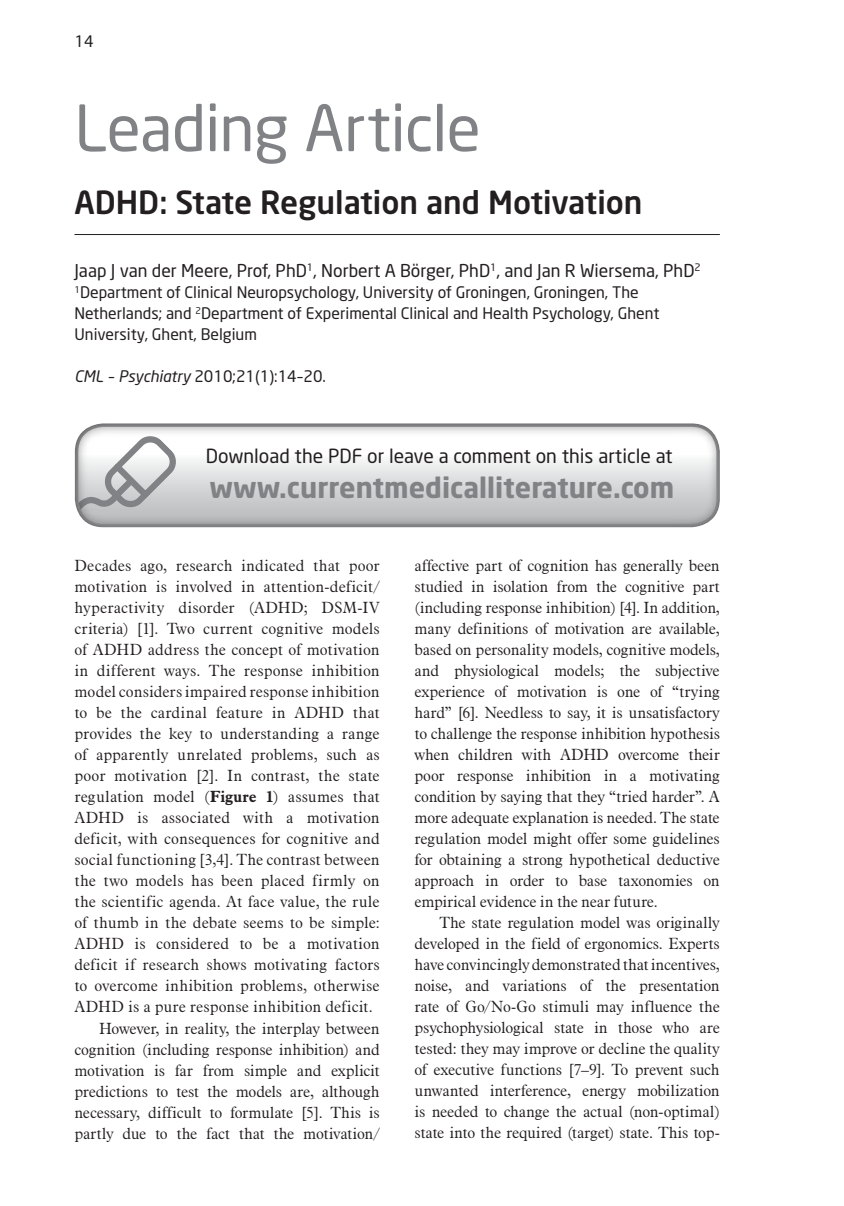
<style>
.page{position:relative;width:844px;height:1206px;background:#fff}
.page>*{position:absolute;margin:0;border:0;box-sizing:border-box;transform-origin:0 0}
.t1{font:63px "Neo Sans";letter-spacing:-.01em;color:#808285}
.t2{font:500 31.5px "Neo Sans";color:#231f20}
.t3{font:700 28px "Neo Sans";color:#808285}
.t4{font:19.25px "Neo Sans";color:#231f20}
.t5{font:17.5px "Neo Sans";color:#231f20}
.t6{font:300 15.75px/21px "Aldine 721 BT";letter-spacing:-.005em;color:#231f20;text-align:justify}
.t7{font:15.75px/21px "Neo Sans";color:#231f20}
.t8{font:300 15.75px "Aldine 721 BT";letter-spacing:-.025em;color:#231f20}
.s1{font-style:italic}
.s2{font-weight:700}
</style>
<div class="page">
<div style="left:72px;top:421px;width:648px;height:107px;background:#231f20;opacity:.75"></div>
<hr style="left:74px;top:234px;width:645px;height:1px;background:#231f20">
<p class="t7" style="left:74px;top:31px;width:21px">14</p>
<h1 class="t1" style="left:74px;top:89px;width:408px">Leading Article</h1>
<h2 class="t2" style="left:74px;top:183px;width:569px">ADHD: State Regulation and Motivation</h2>
<p class="t5" style="left:74px;top:260px;width:627px">Jaap J van der Meere, Prof, PhD<sup>1</sup>, Norbert A Börger, PhD<sup>1</sup>, and Jan R Wiersema, PhD<sup>2</sup></p>
<p class="t7" style="left:74px;top:282px;width:586px"><sup>1</sup>Department of Clinical Neuropsychology, University of Groningen, Groningen, The<br>Netherlands; and <sup>2</sup>Department of Experimental Clinical and Health Psychology, Ghent<br>University, Ghent, Belgium</p>
<p class="t7" style="left:74px;top:366px;width:253px"><span class="s1">CML – Psychiatry</span> 2010;21(1):14–20.</p>
<p class="t4" style="left:206px;top:443px;width:468px">Download the PDF or leave a comment on this article at</p>
<h3 class="t3" style="left:209px;top:470px;width:466px">www.currentmedicalliterature.com</h3>
<p class="t6" style="left:74px;top:555px;width:307px">Decades ago, research indicated that poor</p>
<p class="t6" style="left:74px;top:576px;width:307px">motivation is involved in attention-deficit/</p>
<p class="t6" style="left:74px;top:597px;width:307px">hyperactivity disorder (ADHD; DSM-IV</p>
<p class="t6" style="left:74px;top:618px;width:307px">criteria) [1]. Two current cognitive models</p>
<p class="t6" style="left:74px;top:639px;width:307px">of ADHD address the concept of motivation</p>
<p class="t6" style="left:74px;top:660px;width:307px">in different ways. The response inhibition</p>
<p class="t6" style="left:74px;top:681px;width:307px">model considers impaired response inhibition</p>
<p class="t6" style="left:74px;top:702px;width:307px">to be the cardinal feature in ADHD that</p>
<p class="t6" style="left:74px;top:723px;width:307px">provides the key to understanding a range</p>
<p class="t6" style="left:74px;top:744px;width:307px">of apparently unrelated problems, such as</p>
<p class="t6" style="left:74px;top:765px;width:307px">poor motivation [2]. In contrast, the state</p>
<p class="t6" style="left:74px;top:786px;width:307px">regulation model (<span class="s2">Figure 1</span>) assumes that</p>
<p class="t6" style="left:74px;top:807px;width:307px">ADHD is associated with a motivation</p>
<p class="t6" style="left:74px;top:828px;width:307px">deficit, with consequences for cognitive and</p>
<p class="t6" style="left:74px;top:849px;width:307px">social functioning [3,4]. The contrast between</p>
<p class="t6" style="left:74px;top:870px;width:307px">the two models has been placed firmly on</p>
<p class="t6" style="left:74px;top:891px;width:307px">the scientific agenda. At face value, the rule</p>
<p class="t6" style="left:74px;top:912px;width:307px">of thumb in the debate seems to be simple:</p>
<p class="t6" style="left:74px;top:933px;width:307px">ADHD is considered to be a motivation</p>
<p class="t6" style="left:74px;top:954px;width:307px">deficit if research shows motivating factors</p>
<p class="t6" style="left:74px;top:975px;width:307px">to overcome inhibition problems, otherwise</p>
<p class="t6" style="left:74px;top:996px;width:299px">ADHD is a pure response inhibition deficit.</p>
<p class="t6" style="left:99px;top:1017px;width:282px">However, in reality, the interplay between</p>
<p class="t6" style="left:74px;top:1038px;width:307px">cognition (including response inhibition) and</p>
<p class="t8" style="left:74px;top:1060px;width:307px">motivation is far from simple and explicit</p>
<p class="t6" style="left:74px;top:1080px;width:307px">predictions to test the models are, although</p>
<p class="t6" style="left:74px;top:1101px;width:307px">necessary, difficult to formulate [5]. This is</p>
<p class="t8" style="left:74px;top:1123px;width:307px">partly due to the fact that the motivation/</p>
<p class="t6" style="left:414px;top:555px;width:307px">affective part of cognition has generally been studied in isolation from the cognitive part (including response inhibition) [4]. In addition, many definitions of motivation are available, based on personality models, cognitive models, and physiological models; the subjective experience of motivation is one of “trying hard” [6]. Needless to say, it is unsatisfactory to challenge the response inhibition hypothesis when children with ADHD overcome their poor response inhibition in a motivating condition by saying that they “tried harder”. A more adequate explanation is needed. The state regulation model might offer some guidelines for obtaining a strong hypothetical deductive approach in order to base taxonomies on empirical evidence in the near future.</p>
<p class="t6" style="left:414px;top:912px;width:307px;text-indent:25px">The state regulation model was originally developed in the field of ergonomics. Experts have convincingly demonstrated that incentives, noise, and variations of the presentation rate of Go/No-Go stimuli may influence the psychophysiological state in those who are tested: they may improve or decline the quality of executive functions [7–9]. To prevent such unwanted interference, energy mobilization is needed to change the actual (non-optimal) state into the required (target) state. This top-</p>
</div>
